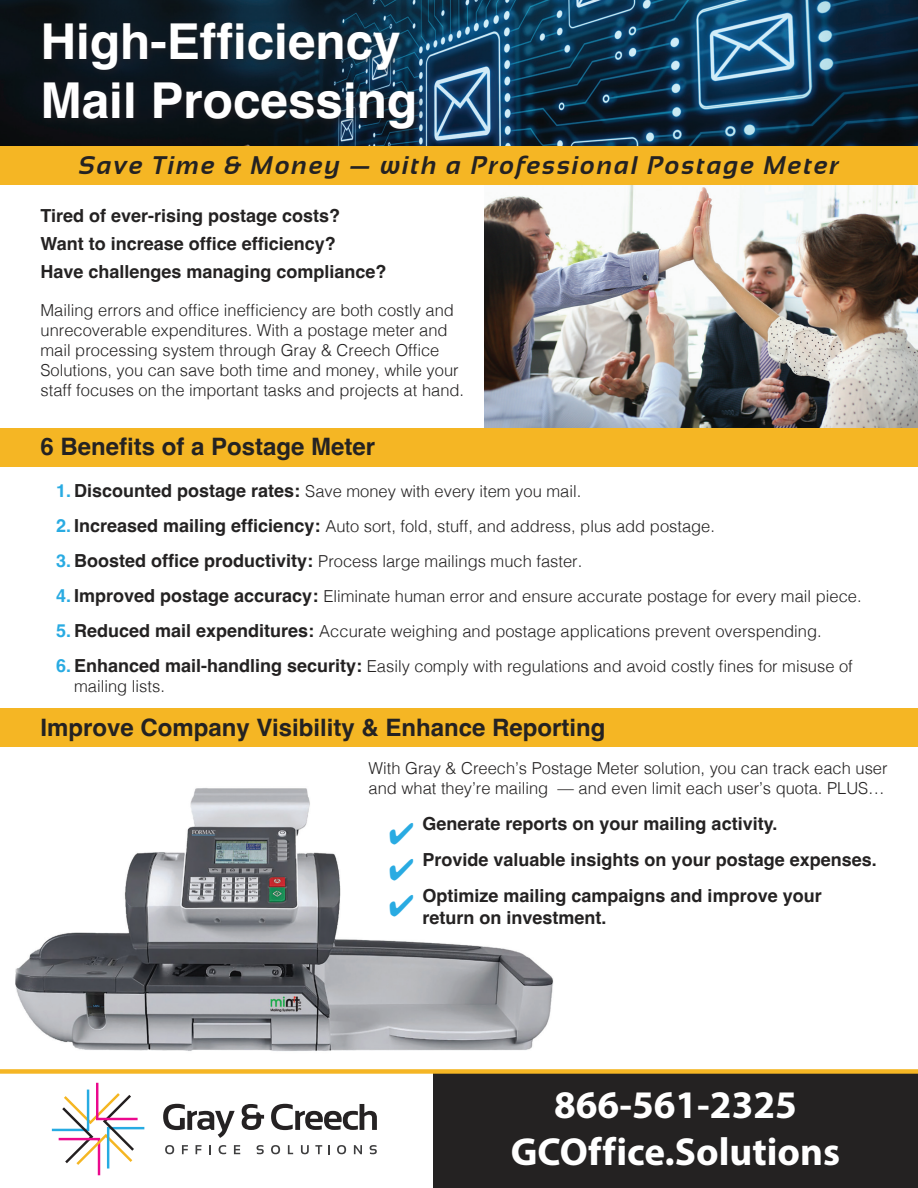
<style>
.page{position:relative;width:918px;height:1188px;background:#fff}
.page>*{position:absolute;margin:0;border:0;box-sizing:border-box;transform-origin:0 0}
.t1{font:700 49.5px/59.4px "Helvetica";color:#fff}
.t2{font:700 39.15px/47.1px "Myriad Pro";color:#fff;text-align:center}
.t3{font:italic 700 25.5px "Sansation";letter-spacing:.08em;color:#242222}
.t4{font:700 24px "Helvetica";color:#242222}
.t5{font:700 18px/28.3px "Helvetica";color:#242222}
.t6{font:300 16.5px/19.8px "Helvetica";color:#242222}
.s1{font-weight:700;font-size:18px;color:#29abe2}
.s2{font-weight:700;font-size:18px}
</style>
<div class="page">
<img style="left:15px;top:788px;width:539px;height:263px">
<img style="left:485px;top:185px;width:433px;height:243px">
<div style="left:0;top:428px;width:918px;height:39px;background:#f5b624"></div>
<div style="left:0;top:708px;width:918px;height:39px;background:#f5b624"></div>
<img style="left:0;top:0;width:918px;height:146px">
<div style="left:39px;top:17px;width:385px;height:122px;background:#231f20;opacity:.75"></div>
<div style="left:0;top:146px;width:918px;height:39px;background:#f5b624"></div>
<div style="left:433px;top:1071px;width:485px;height:117px;background:#242222"></div>
<svg style="left:52px;top:1083px;width:92px;height:92px"></svg>
<svg style="left:163px;top:1104px;width:72px;height:34px"></svg>
<svg style="left:242px;top:1104px;width:22px;height:26px"></svg>
<svg style="left:271px;top:1104px;width:106px;height:26px"></svg>
<svg style="left:165px;top:1145px;width:9px;height:9px"></svg>
<svg style="left:182px;top:1145px;width:6px;height:9px"></svg>
<svg style="left:196px;top:1145px;width:6px;height:9px"></svg>
<svg style="left:209px;top:1145px;width:2px;height:9px"></svg>
<svg style="left:219px;top:1145px;width:7px;height:9px"></svg>
<svg style="left:234px;top:1145px;width:6px;height:9px"></svg>
<svg style="left:257px;top:1145px;width:7px;height:9px"></svg>
<svg style="left:271px;top:1145px;width:9px;height:9px"></svg>
<svg style="left:288px;top:1145px;width:5px;height:9px"></svg>
<svg style="left:301px;top:1145px;width:8px;height:9px"></svg>
<svg style="left:315px;top:1145px;width:7px;height:9px"></svg>
<svg style="left:337px;top:1145px;width:9px;height:9px"></svg>
<svg style="left:354px;top:1145px;width:8px;height:9px"></svg>
<svg style="left:370px;top:1145px;width:7px;height:9px"></svg>
<div style="left:0;top:1069px;width:918px;height:5px;background:#f5b624"></div>
<svg style="left:390px;top:822px;width:23px;height:22px"></svg>
<svg style="left:390px;top:858px;width:23px;height:22px"></svg>
<svg style="left:390px;top:894px;width:23px;height:22px"></svg>
<h1 class="t1" style="left:40px;top:17px;width:378px">High-Efficiency<br>Mail Processing</h1>
<h3 class="t3" style="left:79px;top:151px;width:761px">Save Time &amp; Money — with a Professional Postage Meter</h3>
<p class="t5" style="left:40px;top:203px;width:348px">Tired of ever-rising postage costs?<br>Want to increase office efficiency?<br>Have challenges managing compliance?</p>
<p class="t6" style="left:40px;top:299px;width:425px">Mailing errors and office inefficiency are both costly and unrecoverable expenditures. With a postage meter and mail processing system through Gray &amp; Creech Office Solutions, you can save both time and money, while your staff focuses on the important tasks and projects at hand.</p>
<h3 class="t4" style="left:40px;top:432px;width:336px">6 Benefits of a Postage Meter</h3>
<p class="t6" style="left:56px;top:480px;width:527px"><span class="s1">1.</span> <span class="s2">Discounted postage rates:</span> Save money with every item you mail.</p>
<p class="t6" style="left:56px;top:515px;width:660px"><span class="s1">2.</span> <span class="s2">Increased mailing efficiency:</span> Auto sort, fold, stuff, and address, plus add postage.</p>
<p class="t6" style="left:56px;top:550px;width:528px"><span class="s1">3.</span> <span class="s2">Boosted office productivity:</span> Process large mailings much faster.</p>
<p class="t6" style="left:56px;top:585px;width:807px"><span class="s1">4.</span> <span class="s2">Improved postage accuracy:</span> Eliminate human error and ensure accurate postage for every mail piece.</p>
<p class="t6" style="left:56px;top:620px;width:767px"><span class="s1">5.</span> <span class="s2">Reduced mail expenditures:</span> Accurate weighing and postage applications prevent overspending.</p>
<p class="t6" style="left:74px;top:655px;width:780px;text-indent:-18px"><span class="s1">6.</span> <span class="s2">Enhanced mail-handling security:</span> Easily comply with regulations and avoid costly fines for misuse of mailing lists.</p>
<h3 class="t4" style="left:40px;top:712px;width:567px">Improve Company Visibility &amp; Enhance Reporting</h3>
<p class="t6" style="left:369px;top:757px;width:521px">With Gray &amp; Creech’s Postage Meter solution, you can track each user and what they’re mailing — and even limit each user’s quota. PLUS…</p>
<p class="t5" style="left:423px;top:812px;width:356px">Generate reports on your mailing activity.</p>
<p class="t5" style="left:423px;top:848px;width:456px">Provide valuable insights on your postage expenses.</p>
<p class="t5" style="left:423px;top:887px;width:401px;line-height:21.6px">Optimize mailing campaigns and improve your return on investment.</p>
<h2 class="t2" style="left:511px;top:1080px;width:331px">866-561-2325<br>GCOffice.Solutions</h2>
</div>
